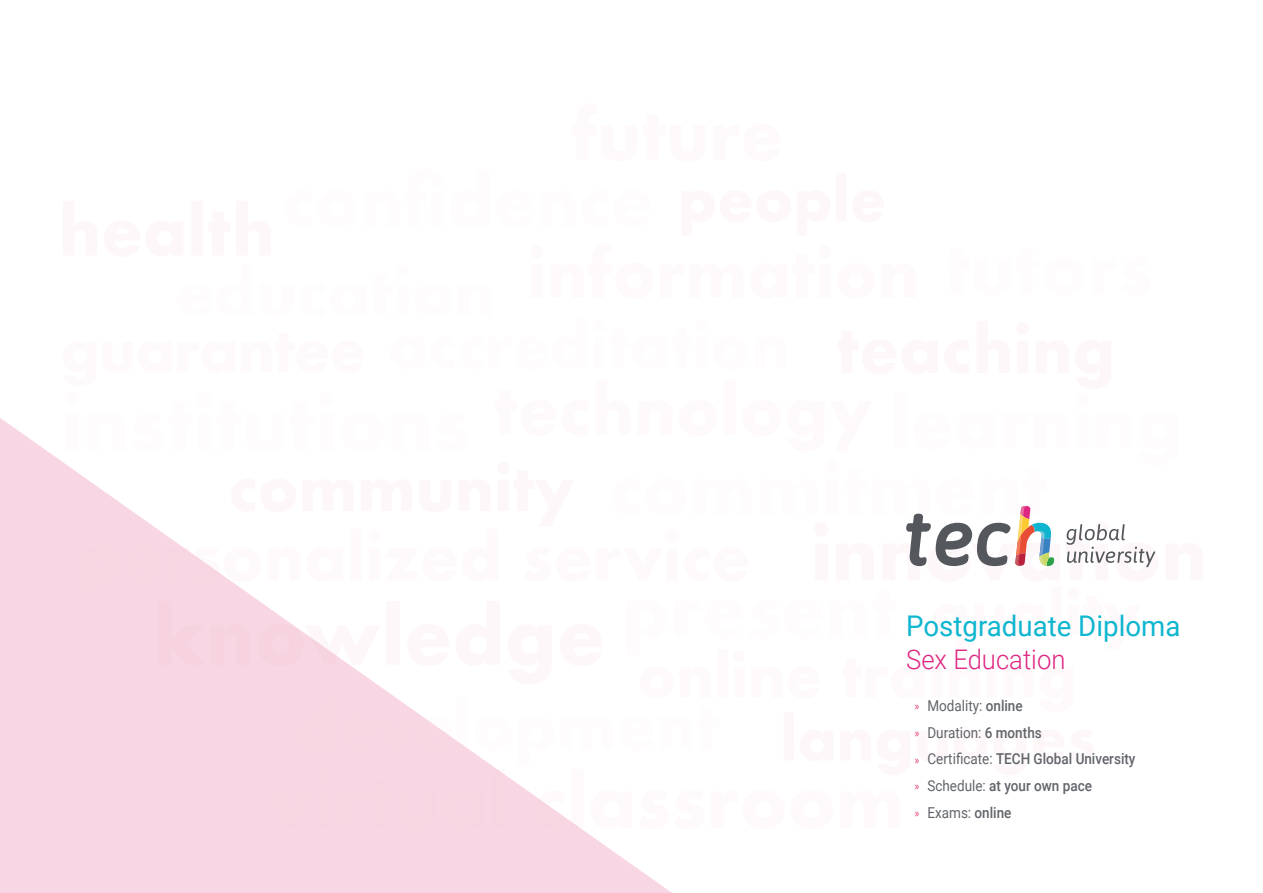
<style>
.page{position:relative;width:1263px;height:893px;background:#fff}
.page>*{position:absolute;margin:0;border:0;box-sizing:border-box;transform-origin:0 0}
.t1{font:28.5px "Roboto";color:#0fb6cf}
.t2{font:300 27px "Roboto";color:#de2782;scale:.95 1}
.t3{font:500 15px/26.7px "Roboto";color:#61646a;scale:.9 1}
.s1{font-family:"Myriad Pro";font-weight:400;font-size:12px;color:#df3174}
.s2{font-weight:400}
</style>
<div class="page">
<div style="left:0;top:418px;width:672px;height:475px;background:#f8d6e3"></div>
<svg style="left:63px;top:418px;width:1093px;height:411px"></svg>
<h1 class="t1" style="left:906px;top:606px;width:276px">Postgraduate Diploma</h1>
<h2 class="t2" style="left:906px;top:641px;width:169px">Sex Education</h2>
<p class="t3" style="left:915px;top:691px;width:247px"><span class="s1">»</span> <span class="s2">Modality:</span> online<br><span class="s1">»</span> <span class="s2">Duration:</span> 6 months<br><span class="s1">»</span> <span class="s2">Certificate:</span> TECH Global University <span class="s1">»</span> <span class="s2">Schedule:</span> at your own pace<br><span class="s1">»</span> <span class="s2">Exams:</span> online</p>
</div>
